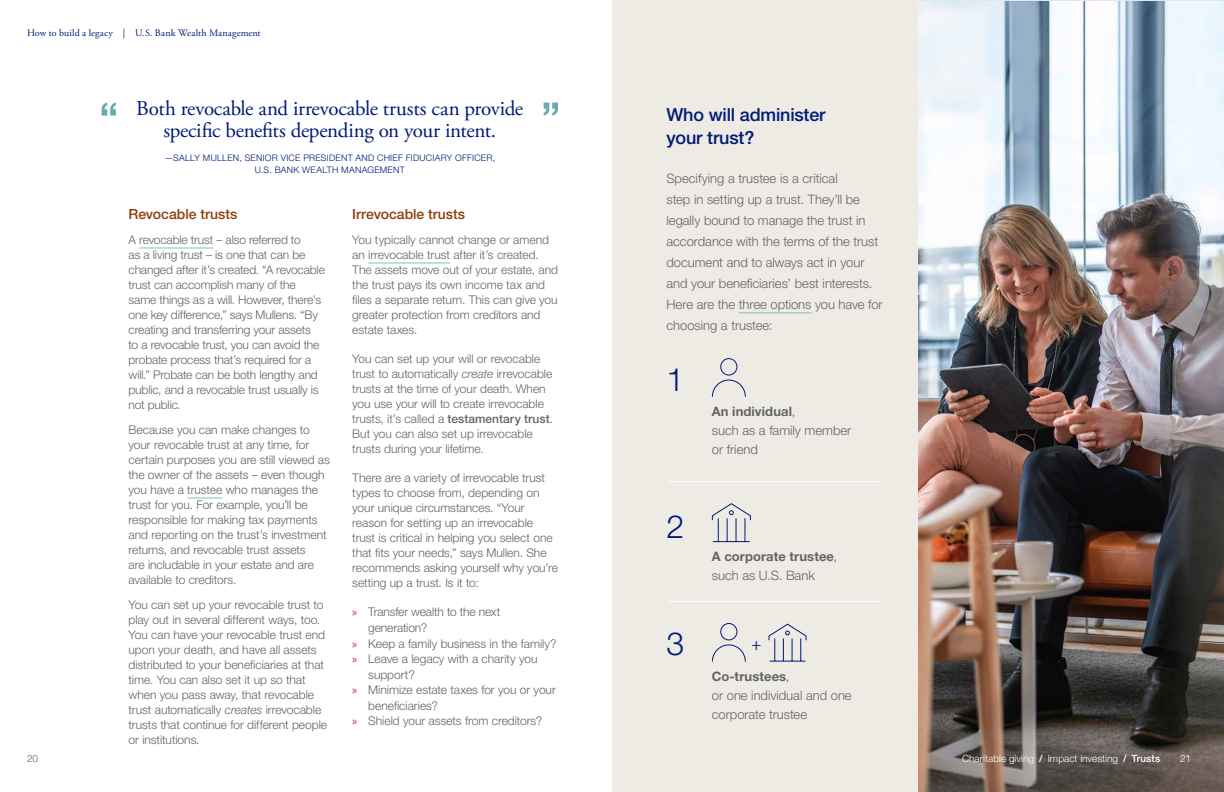
<style>
.page{position:relative;width:1224px;height:792px;background:#fff}
.page>*{position:absolute;margin:0;border:0;box-sizing:border-box;transform-origin:0 0}
.t1{font:300 32px "Helvetica Neue LT Std";color:#001a77}
.t2{font:21px/22px "Adobe Garamond Pro";letter-spacing:-.015em;color:#001a77;text-align:center}
.t3{font:500 18px/23px "Helvetica Neue LT Std";letter-spacing:-.01em;color:#001a77}
.t4{font:18px "Minion Pro";color:#001a77}
.t5{font:500 14px "Helvetica Neue LT Std";color:#8f3d09}
.t6{font:300 13px/21px "Helvetica Neue LT Std";color:#636466}
.t7{font:700 13px/19px "Helvetica Neue LT Std";letter-spacing:.005em;color:#636466}
.t8{font:300 12px/15px "Helvetica Neue LT Std";letter-spacing:-.005em;color:#636466}
.t9{font:10px "Adobe Garamond Pro";letter-spacing:.01em;color:#001a77}
.t10{font:300 10px "Helvetica Neue LT Std";letter-spacing:.005em;color:#fff}
.t11{font:300 10px "Helvetica Neue LT Std";color:#636466}
.t12{font:300 9px/12px "Helvetica Neue LT Std";letter-spacing:.03em;color:#001a77;text-align:center}
.s1{font-style:italic}
.s2{font-weight:500}
.s3{font-family:"Myriad Pro";font-weight:400;color:#ae351a}
.s4{font-weight:700}
.s5{font-weight:300}
</style>
<div class="page">
<div style="left:612px;top:0;width:306px;height:792px;background:#eeebe5"></div>
<img style="left:918px;top:1px;width:306px;height:790px">
<hr style="left:139px;top:248px;width:74px;height:1px;background:#8abcc0">
<hr style="left:187px;top:498px;width:35px;height:1px;background:#8abcc0">
<hr style="left:368px;top:263px;width:82px;height:1px;background:#8abcc0">
<hr style="left:739px;top:313px;width:72px;height:1px;background:#8abcc0">
<svg style="left:711px;top:358px;width:35px;height:39px"></svg>
<svg style="left:711px;top:503px;width:40px;height:40px"></svg>
<svg style="left:711px;top:623px;width:35px;height:39px"></svg>
<svg style="left:768px;top:623px;width:39px;height:39px"></svg>
<hr style="left:669px;top:481px;width:212px;height:1px;background:#fff">
<hr style="left:669px;top:601px;width:212px;height:1px;background:#fff">
<svg style="left:101px;top:103px;width:15px;height:13px"></svg>
<svg style="left:544px;top:103px;width:14px;height:13px"></svg>
<p class="t9" style="left:27px;top:27px;width:235px">How to build a legacy | U.S. Bank Wealth Management</p>
<h2 class="t2" style="left:136px;top:98px;width:388px">Both revocable and irrevocable trusts can provide specific benefits depending on your intent.</h2>
<p class="t12" style="left:164px;top:152px;width:332px">—SALLY MULLEN, SENIOR VICE PRESIDENT AND CHIEF FIDUCIARY OFFICER,<br>U. S. BANK WEALTH MANAGEMENT</p>
<p class="t11" style="left:27px;top:752px;width:13px">20</p>
<p class="t5" style="left:129px;top:206px;width:110px">Revocable trusts</p>
<p class="t8" style="left:129px;top:232px;width:198px">A revocable trust – also referred to<br>as a living trust – is one that can be changed after it’s created. “A revocable trust can accomplish many of the same things as a will. However, there’s one key difference,” says Mullens. “By creating and transferring your assets<br>to a revocable trust, you can avoid the probate process that’s required for a will.” Probate can be both lengthy and public, and a revocable trust usually is not public.</p>
<p class="t8" style="left:129px;top:422px;width:203px">Because you can make changes to your revocable trust at any time, for certain purposes you are still viewed as the owner of the assets – even though you have a trustee who manages the trust for you. For example, you’ll be responsible for making tax payments and reporting on the trust’s investment returns, and revocable trust assets<br>are includable in your estate and are available to creditors.</p>
<p class="t8" style="left:129px;top:597px;width:200px">You can set up your revocable trust to play out in several different ways, too.<br>You can have your revocable trust end upon your death, and have all assets distributed to your beneficiaries at that time. You can also set it up so that when you pass away, that revocable trust automatically <span class="s1">creates</span> irrevocable trusts that continue for different people or institutions.</p>
<p class="t5" style="left:352px;top:206px;width:114px">Irrevocable trusts</p>
<p class="t8" style="left:352px;top:232px;width:207px">You typically cannot change or amend an irrevocable trust after it’s created.<br>The assets move out of your estate, and the trust pays its own income tax and files a separate return. This can give you greater protection from creditors and estate taxes.</p>
<p class="t8" style="left:352px;top:351px;width:202px">You can set up your will or revocable trust to automatically <span class="s1">create</span> irrevocable trusts at the time of your death. When you use your will to create irrevocable trusts, it’s called a <span class="s2">testamentary trust</span>.<br>But you can also set up irrevocable trusts during your lifetime.</p>
<p class="t8" style="left:352px;top:470px;width:207px">There are a variety of irrevocable trust types to choose from, depending on your unique circumstances. “Your reason for setting up an irrevocable trust is critical in helping you select one that fits your needs,” says Mullen. She recommends asking yourself why you’re setting up a trust. Is it to:</p>
<p class="t8" style="left:352px;top:604px;width:150px"><span class="s3">»</span> Transfer wealth to the next</p>
<p class="t8" style="left:368px;top:620px;width:60px">generation?</p>
<p class="t8" style="left:352px;top:635px;width:206px"><span class="s3">»</span> Keep a family business in the family?</p>
<p class="t8" style="left:352px;top:651px;width:187px"><span class="s3">»</span> Leave a legacy with a charity you</p>
<p class="t8" style="left:368px;top:666px;width:48px">support?</p>
<p class="t8" style="left:352px;top:682px;width:205px"><span class="s3">»</span> Minimize estate taxes for you or your</p>
<p class="t8" style="left:368px;top:698px;width:71px">beneficiaries?</p>
<p class="t8" style="left:352px;top:713px;width:192px"><span class="s3">»</span> Shield your assets from creditors?</p>
<h3 class="t3" style="left:666px;top:103px;width:161px">Who will administer your trust?</h3>
<p class="t6" style="left:666px;top:167px;width:218px">Specifying a trustee is a critical<br>step in setting up a trust. They’ll be legally bound to manage the trust in accordance with the terms of the trust document and to always act in your and your beneficiaries’ best interests.<br>Here are the three options you have for choosing a trustee:</p>
<h1 class="t1" style="left:666px;top:360px;width:19px">1</h1>
<h1 class="t1" style="left:666px;top:507px;width:19px">2</h1>
<h1 class="t1" style="left:666px;top:624px;width:19px">3</h1>
<p class="t6" style="left:712px;top:401px;width:141px;line-height:19px"><span class="s4">An individual</span>,<br>such as a family member or friend</p>
<p class="t7" style="left:712px;top:547px;width:127px">A corporate trustee<span class="s5">, such as U.S. Bank</span></p>
<h3 class="t4" style="left:751px;top:632px;width:12px">+</h3>
<p class="t6" style="left:712px;top:666px;width:141px;line-height:19px"><span class="s4">Co-trustees</span>,<br>or one individual and one corporate trustee</p>
<p class="t10" style="left:962px;top:752px;width:200px">Charitable giving <span class="s2">/</span> Impact investing <span class="s2">/ Trusts</span></p>
<p class="t10" style="left:1180px;top:752px;width:12px">21</p>
</div>
